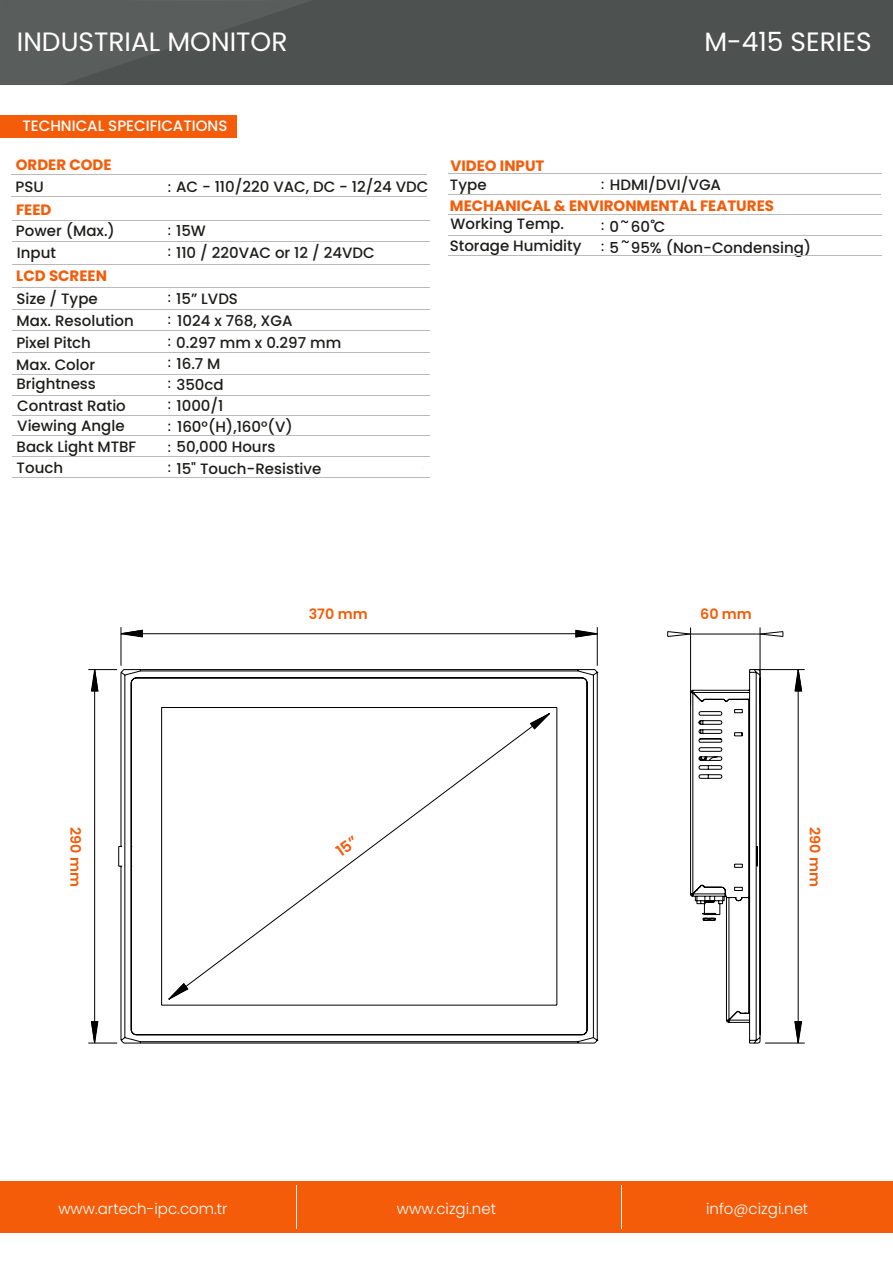
<style>
.page{position:relative;width:893px;height:1263px;background:#fff}
.page>*{position:absolute;margin:0;border:0;box-sizing:border-box;transform-origin:0 0}
.t1{font:26.55px "Poppins";color:#fff}
.t2{font:15.75px/20.7px "Calibri";color:#000}
.t3{font:500 15px/21.9px "Poppins";color:#1d1d1b}
.t4{font:700 15px "Poppins";color:#f45c09}
.t5{font:300 15px "Poppins";color:#fff}
.t6{font:500 15px "Poppins";color:#fff}
.t7{font:600 14.25px "Poppins";color:#f45c09}
.s1{font-family:"Calibri";font-weight:400;font-size:16.5px;color:#000}
.s2{font-family:"Calibri";font-weight:400;font-size:15.75px;color:#000}
</style>
<div class="page">
<hr style="left:11px;top:174px;width:416px;height:1px;background:#bababa">
<hr style="left:11px;top:196px;width:416px;height:1px;background:#bababa">
<hr style="left:12px;top:287px;width:417px;height:1px;background:#bababa">
<hr style="left:12px;top:309px;width:417px;height:1px;background:#bababa">
<hr style="left:12px;top:330px;width:418px;height:1px;background:#bababa">
<hr style="left:12px;top:352px;width:417px;height:1px;background:#bababa">
<hr style="left:12px;top:374px;width:417px;height:1px;background:#bababa">
<hr style="left:12px;top:395px;width:417px;height:1px;background:#bababa">
<hr style="left:12px;top:415px;width:418px;height:1px;background:#bababa">
<hr style="left:12px;top:435px;width:418px;height:1px;background:#bababa">
<hr style="left:12px;top:456px;width:417px;height:1px;background:#bababa">
<hr style="left:12px;top:477px;width:418px;height:1px;background:#bababa">
<hr style="left:448px;top:173px;width:434px;height:1px;background:#bababa">
<hr style="left:448px;top:194px;width:432px;height:1px;background:#bababa">
<hr style="left:448px;top:214px;width:433px;height:1px;background:#bababa">
<hr style="left:448px;top:235px;width:433px;height:1px;background:#bababa">
<hr style="left:448px;top:255px;width:433px;height:1px;background:#bababa">
<hr style="left:12px;top:220px;width:418px;height:1px;background:#bababa">
<hr style="left:12px;top:242px;width:418px;height:1px;background:#bababa">
<hr style="left:12px;top:264px;width:418px;height:1px;background:#bababa">
<div style="left:0;top:115px;width:236px;height:22px;background:#f45c09"></div>
<div style="left:0;top:1182px;width:893px;height:51px;background:#f45c09"></div>
<div style="left:313px;top:0;width:580px;height:85px;background:#4d5251"></div>
<hr style="left:296px;top:1186px;width:1px;height:43px;background:#f4f7f7">
<hr style="left:621px;top:1186px;width:1px;height:43px;background:#f4f7f7">
<svg style="left:0;top:0;width:313px;height:85px;background:#545958"></svg>
<hr style="left:597px;top:627px;width:1px;height:39px;background:#000">
<hr style="left:121px;top:627px;width:1px;height:39px;background:#000">
<hr style="left:94px;top:670px;width:1px;height:373px;background:#000">
<svg style="left:120px;top:629px;width:478px;height:9px"></svg>
<svg style="left:88px;top:1021px;width:29px;height:23px"></svg>
<svg style="left:88px;top:669px;width:29px;height:23px"></svg>
<svg style="left:118px;top:669px;width:480px;height:375px"></svg>
<hr style="left:760px;top:627px;width:1px;height:78px;background:#000">
<hr style="left:690px;top:627px;width:1px;height:78px;background:#000">
<hr style="left:691px;top:634px;width:69px;height:1px;background:#000">
<svg style="left:759px;top:631px;width:25px;height:6px"></svg>
<svg style="left:667px;top:631px;width:24px;height:6px"></svg>
<hr style="left:798px;top:670px;width:1px;height:373px;background:#000">
<hr style="left:765px;top:1043px;width:40px;height:1px;background:#000">
<hr style="left:756px;top:669px;width:49px;height:1px;background:#000">
<svg style="left:794px;top:1021px;width:8px;height:23px"></svg>
<svg style="left:794px;top:669px;width:8px;height:23px"></svg>
<svg style="left:690px;top:668px;width:71px;height:376px"></svg>
<svg style="left:335px;top:836px;width:20px;height:21px"></svg>
<h1 class="t1" style="left:17px;top:27px;width:272px">INDUSTRIAL MONITOR</h1>
<h1 class="t1" style="left:704px;top:27px;width:169px">M-415 SERIES</h1>
<p class="t6" style="left:22px;top:117px;width:207px">TECHNICAL SPECIFICATIONS</p>
<p class="t4" style="left:16px;top:156px;width:97px">ORDER CODE</p>
<p class="t3" style="left:16px;top:176px;width:30px">PSU</p>
<p class="t4" style="left:16px;top:201px;width:37px">FEED</p>
<p class="t3" style="left:16px;top:220px;width:101px">Power (Max.)<br>Input</p>
<p class="t3" style="left:16px;top:288px;width:119px">Size / Type<br>Max. Resolution<br>Pixel Pitch<br>Max. Color</p>
<p class="t3" style="left:16px;top:373px;width:111px">Brightness<br>Contrast Ratio</p>
<p class="t3" style="left:17px;top:415px;width:121px;line-height:21.1px">Viewing Angle<br>Back Light MTBF<br>Touch</p>
<p class="t4" style="left:16px;top:267px;width:92px">LCD SCREEN</p>
<p class="t3" style="left:167px;top:176px;width:263px"><span class="s1">:</span> AC - 110/220 VAC, DC - 12/24 VDC</p>
<p class="t3" style="left:167px;top:220px;width:40px"><span class="s2">:</span> 15W</p>
<p class="t2" style="left:167px;top:240px;width:6px">:</p>
<p class="t3" style="left:176px;top:242px;width:200px">110 / 220VAC or 12 / 24VDC</p>
<p class="t3" style="left:176px;top:288px;width:63px">15” LVDS</p>
<p class="t2" style="left:167px;top:285px;width:6px;line-height:22.2px">: :</p>
<p class="t3" style="left:167px;top:332px;width:176px"><span class="s2">:</span> 0.297 mm x 0.297 mm</p>
<p class="t2" style="left:167px;top:351px;width:6px;text-align:justify">: : :</p>
<p class="t3" style="left:177px;top:310px;width:117px">1024 x 768, XGA</p>
<p class="t3" style="left:176px;top:353px;width:49px;line-height:20.9px">16.7 M<br>350cd<br>1000/1</p>
<p class="t3" style="left:167px;top:417px;width:127px;line-height:19.8px"><span class="s2">:</span> 160°(H),160°(V) <span class="s2">:</span> 50,000 Hours</p>
<p class="t3" style="left:167px;top:457px;width:156px"><span class="s2">:</span> 15" Touch-Resistive</p>
<p class="t4" style="left:451px;top:157px;width:95px">VIDEO INPUT</p>
<p class="t4" style="left:450px;top:197px;width:325px">MECHANICAL &amp; ENVIRONMENTAL FEATURES</p>
<p class="t3" style="left:600px;top:174px;width:122px"><span class="s2">:</span> HDMI/DVI/VGA</p>
<p class="t2" style="left:600px;top:214px;width:30px;line-height:19.6px;text-align:right">: ~ ~</p>
<p class="t2" style="left:650px;top:214px;width:7px">°</p>
<p class="t2" style="left:600px;top:235px;width:6px">:</p>
<p class="t3" style="left:450px;top:173px;width:38px">Type</p>
<p class="t3" style="left:450px;top:213px;width:133px">Working Temp.<br>Storage Humidity</p>
<p class="t3" style="left:609px;top:216px;width:203px;line-height:21px">0 60 C<br>5 95% (Non-Condensing)</p>
<p class="t7" style="left:309px;top:605px;width:61px">370 mm</p>
<p class="t7" style="left:700px;top:605px;width:53px">60 mm</p>
<p class="t7" style="left:84px;top:827px;width:61px;rotate:90deg">290 mm</p>
<p class="t7" style="left:823px;top:827px;width:61px;rotate:90deg">290 mm</p>
<p class="t5" style="left:58px;top:1200px;width:171px">www.artech-ipc.com.tr</p>
<p class="t5" style="left:397px;top:1200px;width:101px">www.cizgi.net</p>
<p class="t5" style="left:706px;top:1200px;width:104px">info@cizgi.net</p>
</div>
